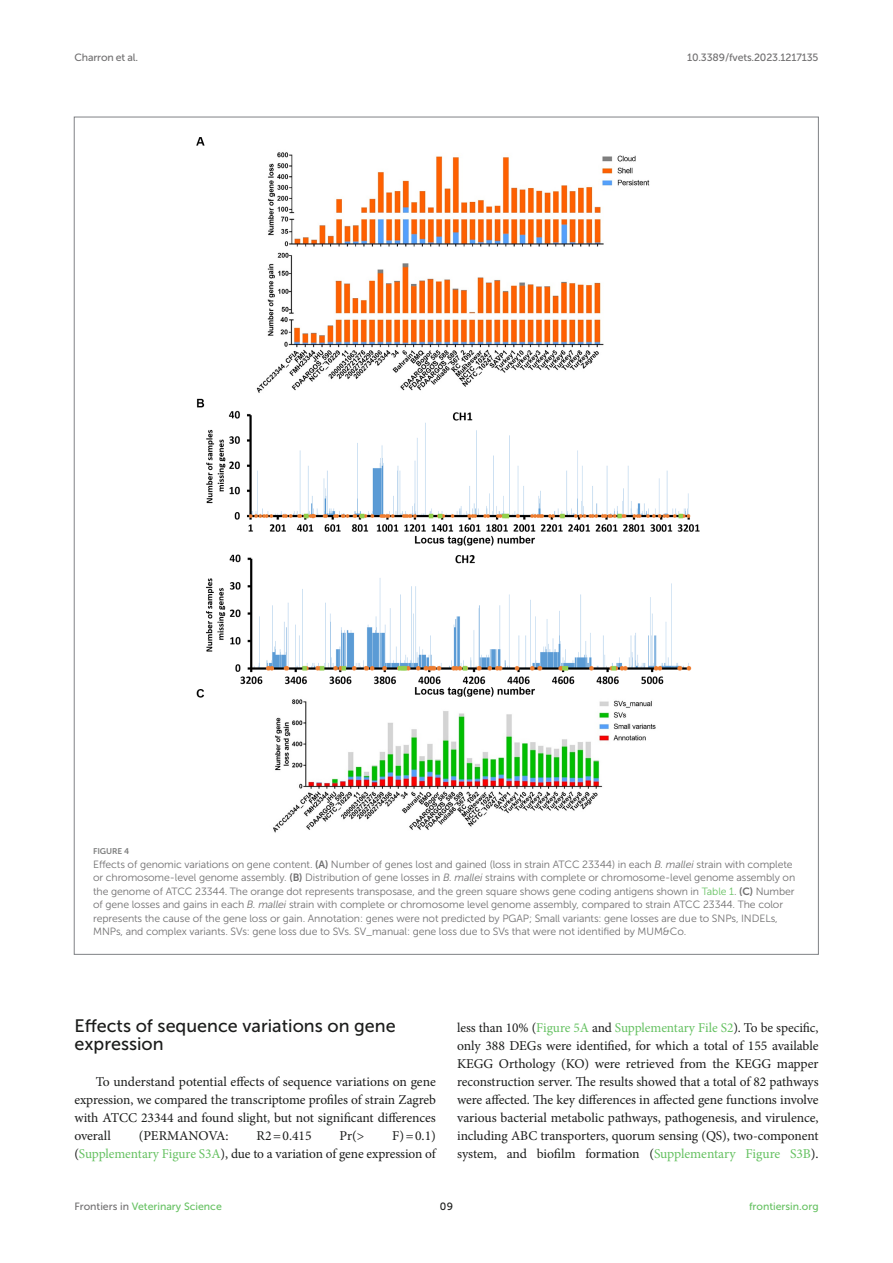
<style>
.page{position:relative;width:893px;height:1263px;background:#fff}
.page>*{position:absolute;margin:0;border:0;box-sizing:border-box;transform-origin:0 0}
.HEAD_2{font:18px/18px "Museo Sans 500";color:#1b1c1b}
.TEXT_FLUSH{font:13.5px/18px "Minion Pro";letter-spacing:-.005em;color:#1b1c1b;text-align:justify}
.FIG_LEG{font:10.5px/13.5px "Museo Sans 300";letter-spacing:-.01em;color:#706f70}
.t1{font:10.5px "Museo Sans 500";color:#65c161}
.t2{font:10.5px "Museo Sans 500";letter-spacing:-.015em;color:#706f70}
.t3{font:10.5px "Museo Sans 500";color:#1b1c1b}
.FIG_HD{font:8.25px "Museo Sans 700";letter-spacing:-.01em;color:#7e7f7f}
.s1{font-family:"Museo Sans 700"}
.s2{font-style:italic}
.s3{color:#65c161}
.s4{color:#706f70}
</style>
<div class="page">
<img style="left:196px;top:137px;width:504px;height:696px">
<p class="t2" style="left:74px;top:51px;width:65px">Charron et al.</p>
<p class="t2" style="left:687px;top:51px;width:133px">10.3389/fvets.2023.1217135</p>
<p class="FIG_HD" style="left:93px;top:847px;width:37px">FIGURE 4</p>
<p class="FIG_LEG" style="left:93px;top:858px;width:704px">Effects of genomic variations on gene content. <span class="s1">(A)</span> Number of genes lost and gained (loss in strain ATCC 23344) in each <span class="s2">B. mallei</span> strain with complete or chromosome-level genome assembly. <span class="s1">(B)</span> Distribution of gene losses in <span class="s2">B. mallei</span> strains with complete or chromosome-level genome assembly on the genome of ATCC 23344. The orange dot represents transposase, and the green square shows gene coding antigens shown in <span class="s3">Table 1</span>. <span class="s1">(C)</span> Number of gene losses and gains in each <span class="s2">B. mallei</span> strain with complete or chromosome level genome assembly, compared to strain ATCC 23344. The color represents the cause of the gene loss or gain. Annotation: genes were not predicted by PGAP; Small variants: gene losses are due to SNPs, INDELs, MNPs, and complex variants. SVs: gene loss due to SVs. SV_manual: gene loss due to SVs that were not identified by MUM&amp;Co.</p>
<p class="HEAD_2" style="left:74px;top:1017px;width:323px">Effects of sequence variations on gene expression</p>
<p class="TEXT_FLUSH" style="left:74px;top:1073px;width:363px;text-indent:21px">To understand potential effects of sequence variations on gene expression, we compared the transcriptome profiles of strain Zagreb with ATCC 23344 and found slight, but not significant differences overall</p>
<p class="TEXT_FLUSH" style="left:74px;top:1127px;width:363px;text-align:right">F)=0.1)<br>(<span class="s3">Supplementary Figure S3A</span>), due to a variation of gene expression of</p>
<p class="TEXT_FLUSH" style="left:139px;top:1127px;width:91px">(PERMANOVA:</p>
<p class="TEXT_FLUSH" style="left:257px;top:1127px;width:56px">R2=0.415</p>
<p class="TEXT_FLUSH" style="left:340px;top:1127px;width:26px">Pr(&gt;</p>
<p class="TEXT_FLUSH" style="left:457px;top:1019px;width:363px">less than 10% (<span class="s3">Figure 5A</span> and <span class="s3">Supplementary File S2</span>). To be specific, only 388 DEGs were identified, for which a total of 155 available KEGG Orthology (KO) were retrieved from the KEGG mapper reconstruction server. The results showed that a total of 82 pathways were affected. The key differences in affected gene functions involve various bacterial metabolic pathways, pathogenesis, and virulence, including ABC transporters, quorum sensing (QS), two-component system, and biofilm formation (<span class="s3">Supplementary Figure S3B</span>).</p>
<p class="t1" style="left:74px;top:1200px;width:149px"><span class="s4">Frontiers in</span> Veterinary Science</p>
<p class="t3" style="left:440px;top:1200px;width:15px">09</p>
<p class="t1" style="left:749px;top:1200px;width:71px">frontiersin.org</p>
</div>
